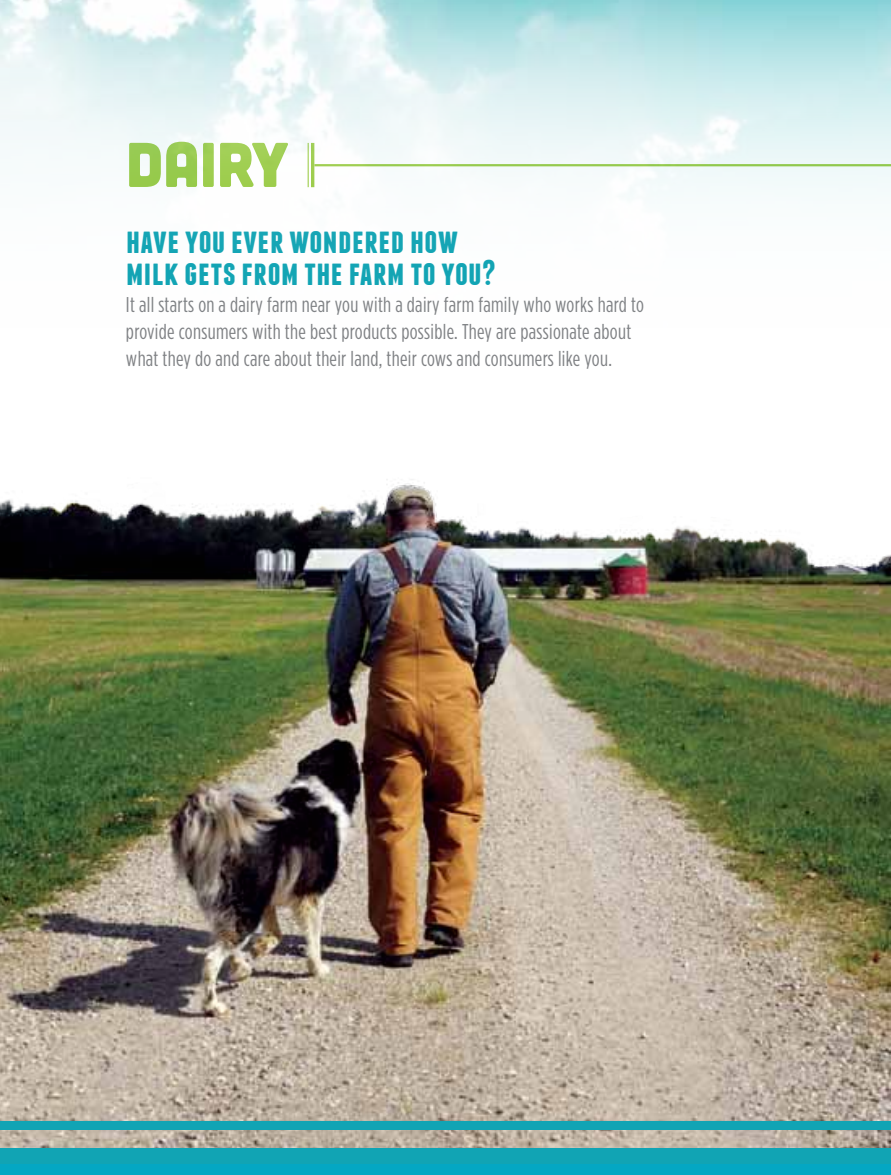
<style>
.page{position:relative;width:891px;height:1175px;background:#fff}
.page>*{position:absolute;margin:0;border:0;box-sizing:border-box;transform-origin:0 0}
.t1{font:63px "Cubano";color:#95c93d}
.t2{font:700 36px/31.5px "Franchise";letter-spacing:.015em;color:#11a4b4}
.t3{font:21.38px/27px "Gotham Condensed";letter-spacing:.015em;color:#808285}
</style>
<div class="page">
<img style="left:0;top:479px;width:891px;height:669px">
<div style="left:0;top:1120px;width:891px;height:10px;background:#11a4b4"></div>
<div style="left:0;top:1148px;width:891px;height:26px;background:#11a4b4"></div>
<div style="left:0;top:1164px;width:891px;height:10px;background:#04a7c3"></div>
<img style="left:0;top:0;width:891px;height:195px">
<h1 class="t1" style="left:126px;top:124px;width:164px">dairy</h1>
<h2 class="t2" style="left:126px;top:225px;width:371px">HAVE YOU EVER WONDERED HOW<br>MILK GETS FROM THE FARM TO YOU?</h2>
<p class="t3" style="left:126px;top:290px;width:519px">It all starts on a dairy farm near you with a dairy farm family who works hard to provide consumers with the best products possible. They are passionate about what they do and care about their land, their cows and consumers like you.</p>
</div>
